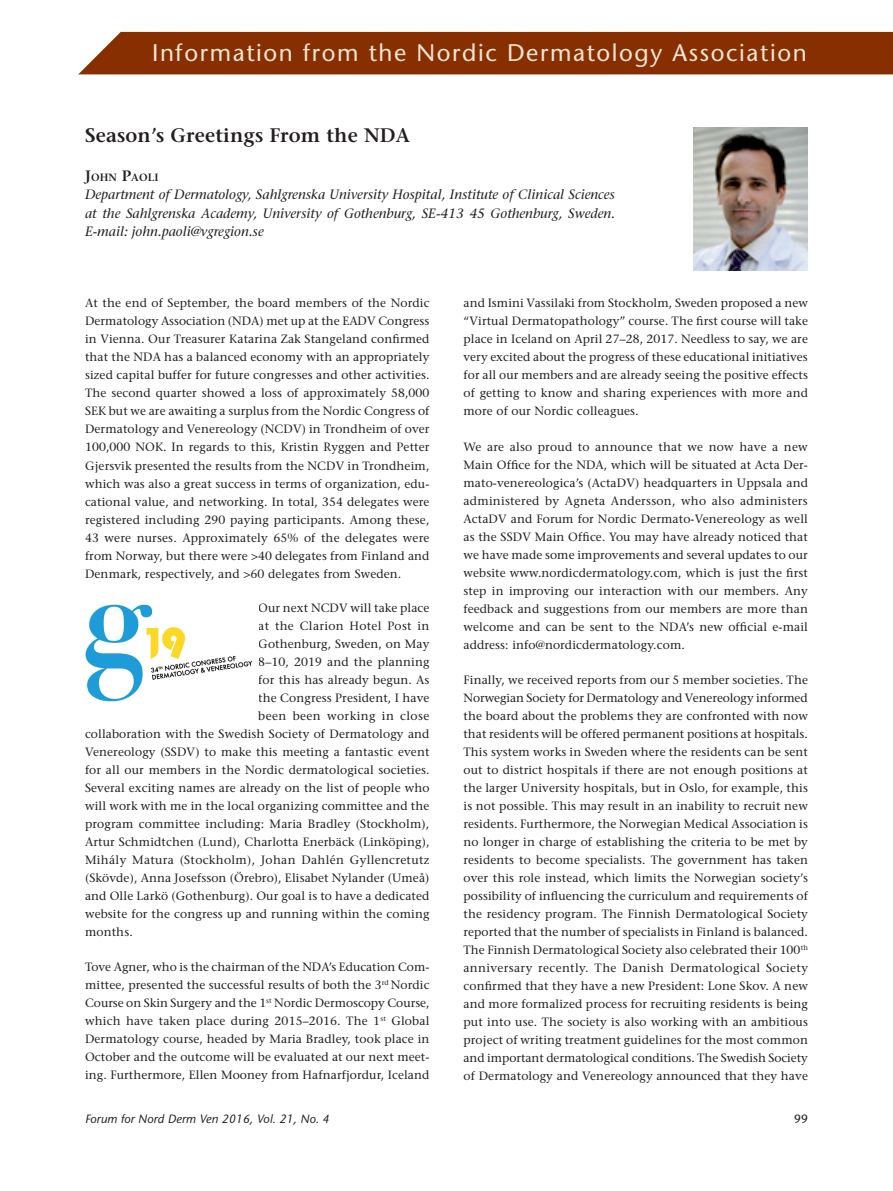
<style>
.page{position:relative;width:893px;height:1191px;background:#fff}
.page>*{position:absolute;margin:0;border:0;box-sizing:border-box;transform-origin:0 0}
.t1{font:24px "Stone Sans";letter-spacing:.065em;color:#f5e5d2}
.t2{font:600 19.5px "Stone Serif";letter-spacing:.01em;color:#231f20}
.t3{font:italic 13.5px/18px "Stone Serif";color:#231f20;text-align:justify}
.t4{font:12px/18px "Stone Serif";letter-spacing:.01em;color:#231f20;text-align:justify}
.t5{font:italic 12px "Stone Sans";letter-spacing:.01em;color:#231f20}
.t6{font:12px "Stone Serif";letter-spacing:.04em;color:#231f20}
.t7{font:12px "Stone Sans";color:#231f20}
.t8{font:600 10.5px "Stone Serif";letter-spacing:.015em;color:#231f20}
.s1{font-size:15px}
</style>
<div class="page">
<svg style="left:78px;top:31px;width:815px;height:44px;background:#8f3b10"></svg>
<img style="left:693px;top:128px;width:115px;height:142px">
<img style="left:85px;top:604px;width:167px;height:98px">
<h1 class="t1" style="left:152px;top:38px;width:656px">Information from the Nordic Dermatology Association</h1>
<h2 class="t2" style="left:85px;top:124px;width:326px">Season’s Greetings From the NDA</h2>
<p class="t8" style="left:85px;top:172px;width:75px"><span class="s1">J</span>OHN <span class="s1">P</span>AOLI</p>
<p class="t3" style="left:85px;top:186px;width:532px">Department of Dermatology, Sahlgrenska University Hospital, Institute of Clinical Sciences at the Sahlgrenska Academy, University of Gothenburg, SE-413 45 Gothenburg, Sweden.<br>E-mail: john.paoli@vgregion.se</p>
<p class="t4" style="left:85px;top:294px;width:346px">At the end of September, the board members of the Nordic Dermatology Association (NDA) met up at the EADV Congress in Vienna. Our Treasurer Katarina Zak Stangeland confirmed that the NDA has a balanced economy with an appropriately sized capital buffer for future congresses and other activities.<br>The second quarter showed a loss of approximately 58,000<br>SEK but we are awaiting a surplus from the Nordic Congress of Dermatology and Venereology (NCDV) in Trondheim of over 100,000 NOK. In regards to this, Kristin Ryggen and Petter Gjersvik presented the results from the NCDV in Trondheim, which was also a great success in terms of organization, edu&shy;cational value, and networking. In total, 354 delegates were registered including 290 paying participants. Among these, 43 were nurses. Approximately 65% of the delegates were from Norway, but there were &gt;40 delegates from Finland and Denmark, respectively, and &gt;60 delegates from Sweden.</p>
<p class="t4" style="left:258px;top:599px;width:173px">Our next NCDV will take place</p>
<p class="t4" style="left:258px;top:617px;width:173px">at the Clarion Hotel Post in</p>
<p class="t4" style="left:258px;top:635px;width:173px">Gothenburg, Sweden, on May</p>
<p class="t4" style="left:258px;top:653px;width:173px">8–10, 2019 and the planning</p>
<p class="t4" style="left:258px;top:671px;width:173px">for this has already begun. As</p>
<p class="t4" style="left:258px;top:689px;width:173px">the Congress President, I have</p>
<p class="t6" style="left:258px;top:708px;width:173px">been been working in close</p>
<p class="t4" style="left:85px;top:725px;width:346px">collaboration with the Swedish Society of Dermatology and</p>
<p class="t4" style="left:85px;top:743px;width:346px">Venereology (SSDV) to make this meeting a fantastic event</p>
<p class="t4" style="left:85px;top:761px;width:346px">for all our members in the Nordic dermatological societies.</p>
<p class="t4" style="left:85px;top:779px;width:346px">Several exciting names are already on the list of people who</p>
<p class="t4" style="left:85px;top:797px;width:346px">will work with me in the local organizing committee and the</p>
<p class="t4" style="left:85px;top:815px;width:346px">program committee including: Maria Bradley (Stockholm),</p>
<p class="t4" style="left:85px;top:833px;width:346px">Artur Schmidtchen (Lund), Charlotta Enerbäck (Linköping),</p>
<p class="t4" style="left:85px;top:851px;width:346px">Mihály Matura (Stockholm), Johan Dahlén Gyllencretutz</p>
<p class="t4" style="left:85px;top:869px;width:346px">(Skövde), Anna Josefsson (Örebro), Elisabet Nylander (Umeå)</p>
<p class="t4" style="left:85px;top:887px;width:346px">and Olle Larkö (Gothenburg). Our goal is to have a dedicated</p>
<p class="t4" style="left:85px;top:905px;width:346px">website for the congress up and running within the coming</p>
<p class="t4" style="left:85px;top:923px;width:49px">months.</p>
<p class="t4" style="left:85px;top:958px;width:346px">Tove Agner, who is the chairman of the NDA’s Education Com&shy;mittee, presented the successful results of both the 3<sup>rd</sup> Nordic Course on Skin Surgery and the 1<sup>st</sup> Nordic Dermoscopy Course, which have taken place during 2015–2016. The 1<sup>st</sup> Global Dermatology course, headed by Maria Bradley, took place in October and the outcome will be evaluated at our next meet&shy;ing. Furthermore, Ellen Mooney from Hafnarfjordur, Iceland</p>
<p class="t4" style="left:463px;top:294px;width:346px">and Ismini Vassilaki from Stockholm, Sweden proposed a new “Virtual Dermatopathology” course. The first course will take place in Iceland on April 27–28, 2017. Needless to say, we are very excited about the progress of these educational initiatives for all our members and are already seeing the positive effects of getting to know and sharing experiences with more and more of our Nordic colleagues.</p>
<p class="t4" style="left:463px;top:437px;width:346px">We are also proud to announce that we now have a new Main Office for the NDA, which will be situated at Acta Der&shy;mato-venereologica’s (ActaDV) headquarters in Uppsala and administered by Agneta Andersson, who also administers ActaDV and Forum for Nordic Dermato-Venereology as well as the SSDV Main Office. You may have already noticed that we have made some improvements and several updates to our website www.nordicdermatology.com, which is just the first step in improving our interaction with our members. Any feedback and suggestions from our members are more than welcome and can be sent to the NDA’s new official e-mail address: info@nordicdermatology.com.</p>
<p class="t4" style="left:463px;top:670px;width:346px">Finally, we received reports from our 5 member societies. The Norwegian Society for Dermatology and Venereology informed the board about the problems they are confronted with now that residents will be offered permanent positions at hospitals.<br>This system works in Sweden where the residents can be sent out to district hospitals if there are not enough positions at the larger University hospitals, but in Oslo, for example, this is not possible. This may result in an inability to recruit new residents. Furthermore, the Norwegian Medical Association is no longer in charge of establishing the criteria to be met by residents to become specialists. The government has taken over this role instead, which limits the Norwegian society’s possibility of influencing the curriculum and requirements of the residency program. The Finnish Dermatological Society reported that the number of specialists in Finland is balanced.<br>The Finnish Dermatological Society also celebrated their 100<sup>th </sup>anniversary recently. The Danish Dermatological Society confirmed that they have a new President: Lone Skov. A new and more formalized process for recruiting residents is being put into use. The society is also working with an ambitious project of writing treatment guidelines for the most common and important dermatological conditions. The Swedish Society of Dermatology and Venereology announced that they have</p>
<p class="t5" style="left:85px;top:1112px;width:246px">Forum for Nord Derm Ven 2016, Vol. 21, No. 4</p>
<p class="t7" style="left:794px;top:1112px;width:15px">99</p>
</div>
